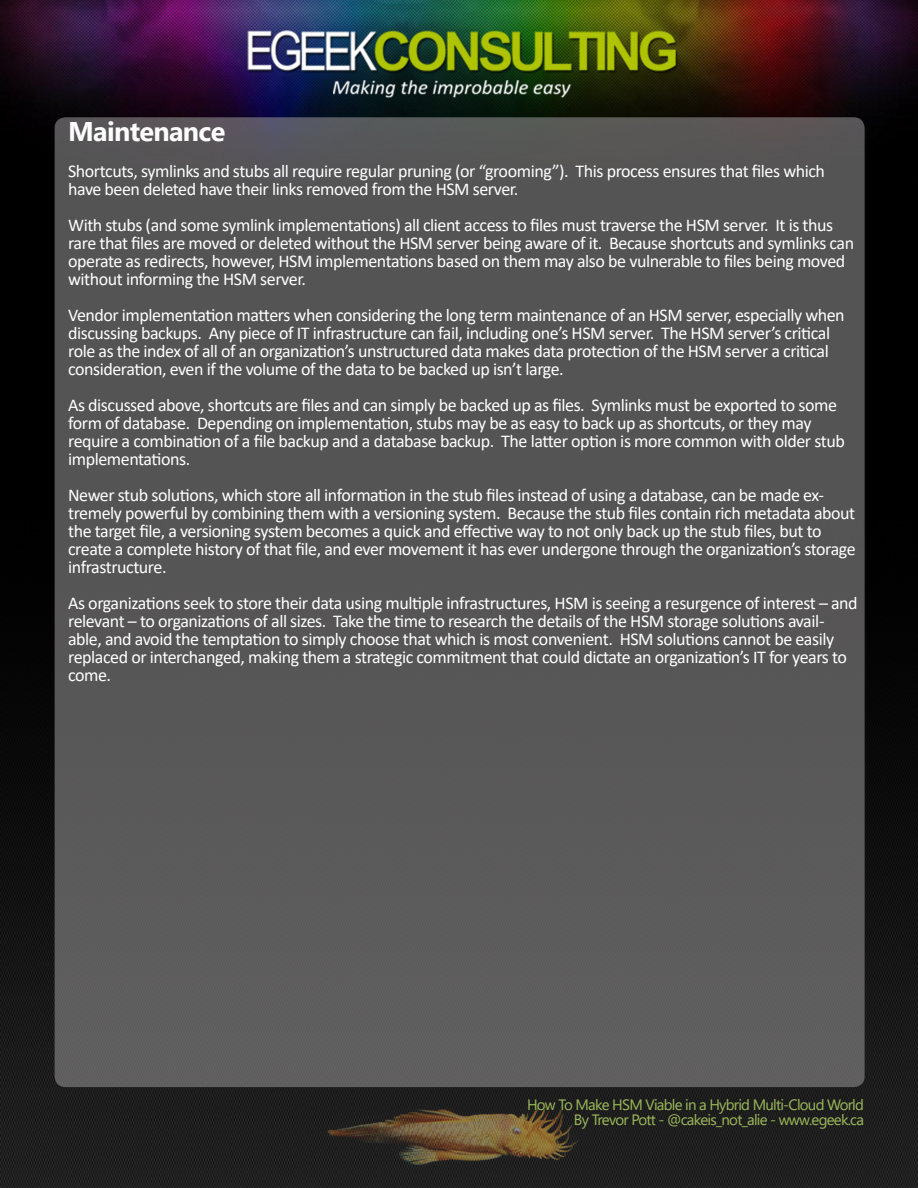
<style>
.page{position:relative;width:918px;height:1188px;background:#fff}
.page>*{position:absolute;margin:0;border:0;box-sizing:border-box;transform-origin:0 0}
.Heading_Bold_White{font:700 27px "Segoe UI";letter-spacing:-.025em;color:#fff}
.Body_Text_White{font:18px/18px "Calibri";letter-spacing:-.025em;color:#fff}
.t1{font:15px/15px "Segoe UI";letter-spacing:-.05em;color:#9bbb59;text-align:right}
</style>
<div class="page">
<img style="left:1px;top:1px;width:917px;height:1187px">
<div style="left:55px;top:117px;width:810px;height:970px;background:#575556;border-radius:11px"></div>
<svg style="left:528px;top:1098px;width:336px;height:31px;background:#221f1e"></svg>
<p class="Heading_Bold_White" style="left:68px;top:106px;width:159px">Maintenance</p>
<p class="Body_Text_White" style="left:68px;top:162px;width:758px">Shortcuts, symlinks and stubs all require regular pruning (or “grooming”). This process ensures that files which have been deleted have their links removed from the HSM server.</p>
<p class="Body_Text_White" style="left:68px;top:216px;width:788px">With stubs (and some symlink implementations) all client access to files must traverse the HSM server. It is thus rare that files are moved or deleted without the HSM server being aware of it. Because shortcuts and symlinks can operate as redirects, however, HSM implementations based on them may also be vulnerable to files being moved without informing the HSM server.</p>
<p class="Body_Text_White" style="left:68px;top:306px;width:778px">Vendor implementation matters when considering the long term maintenance of an HSM server, especially when discussing backups. Any piece of IT infrastructure can fail, including one’s HSM server. The HSM server’s critical role as the index of all of an organization’s unstructured data makes data protection of the HSM server a critical consideration, even if the volume of the data to be backed up isn’t large.</p>
<p class="Body_Text_White" style="left:68px;top:396px;width:778px">As discussed above, shortcuts are files and can simply be backed up as files. Symlinks must be exported to some form of database. Depending on implementation, stubs may be as easy to back up as shortcuts, or they may require a combination of a file backup and a database backup. The latter option is more common with older stub implementations.</p>
<p class="Body_Text_White" style="left:68px;top:486px;width:789px">Newer stub solutions, which store all information in the stub files instead of using a database, can be made ex&shy;tremely powerful by combining them with a versioning system. Because the stub files contain rich metadata about the target file, a versioning system becomes a quick and effective way to not only back up the stub files, but to create a complete history of that file, and ever movement it has ever undergone through the organization’s storage infrastructure.</p>
<p class="Body_Text_White" style="left:68px;top:594px;width:791px">As organizations seek to store their data using multiple infrastructures, HSM is seeing a resurgence of interest – and relevant – to organizations of all sizes. Take the time to research the details of the HSM storage solutions avail&shy;able, and avoid the temptation to simply choose that which is most convenient. HSM solutions cannot be easily replaced or interchanged, making them a strategic commitment that could dictate an organization’s IT for years to come.</p>
<p class="t1" style="left:527px;top:1096px;width:338px">How To Make HSM Viable in a Hybrid Multi-Cloud World<br>By Trevor Pott - @cakeis_not_alie - www.egeek.ca</p>
</div>
